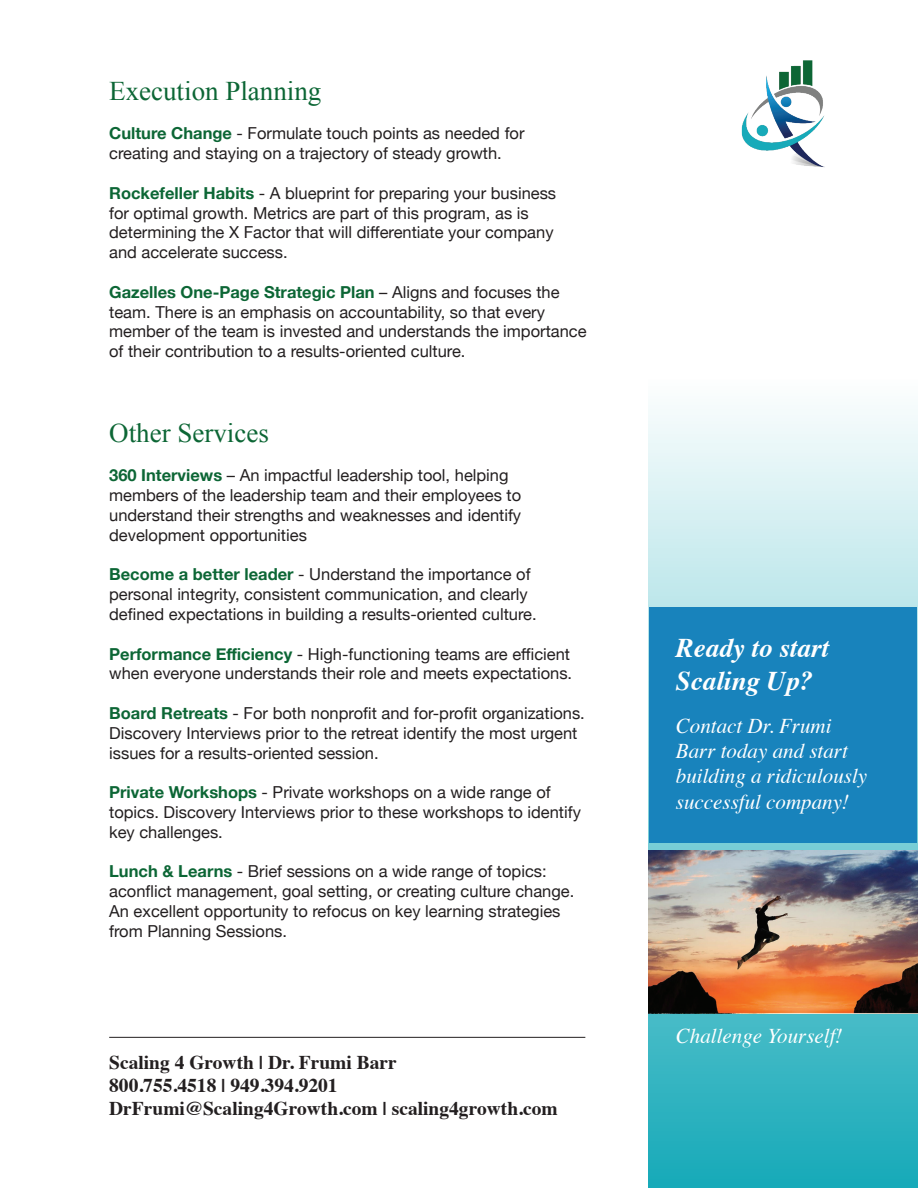
<style>
.page{position:relative;width:918px;height:1188px;background:#fff}
.page>*{position:absolute;margin:0;border:0;box-sizing:border-box;transform-origin:0 0}
.t1{font:27px "Times New Roman";color:#0c6635}
.t2{font:italic 700 27px/32.4px "Times";color:#fff}
.t3{font:italic 21px/25.2px "Times";color:#fff}
.t4{font:700 19.5px/23.4px "Times";color:#231f20}
.t5{font:16.5px/19.8px "Helvetica Neue";color:#231f20}
.s1{font-weight:700;color:#0c6635}
</style>
<div class="page">
<svg style="left:649px;top:409px;width:269px;height:779px;background:#88d3da"></svg>
<div style="left:649px;top:607px;width:267px;height:236px;background:#1883bc"></div>
<img style="left:741px;top:60px;width:84px;height:108px">
<hr style="left:109px;top:1037px;width:476px;height:1px;background:#231f20">
<img style="left:649px;top:850px;width:269px;height:164px">
<h1 class="t1" style="left:109px;top:73px;width:214px">Execution Planning</h1>
<p class="t5" style="left:109px;top:125px;width:417px"><span class="s1">Culture Change</span> - Formulate touch points as needed for creating and staying on a trajectory of steady growth.</p>
<p class="t5" style="left:109px;top:184px;width:449px"><span class="s1">Rockefeller Habits</span> - A blueprint for preparing your business for optimal growth. Metrics are part of this program, as is determining the X Factor that will differentiate your company and accelerate success.</p>
<p class="t5" style="left:109px;top:283px;width:479px"><span class="s1">Gazelles One-Page Strategic Plan</span> – Aligns and focuses the team. There is an emphasis on accountability, so that every member of the team is invested and understands the importance of their contribution to a results-oriented culture.</p>
<h1 class="t1" style="left:109px;top:415px;width:161px">Other Services</h1>
<p class="t5" style="left:109px;top:467px;width:414px"><span class="s1">360 Interviews</span> – An impactful leadership tool, helping members of the leadership team and their employees to understand their strengths and weaknesses and identify development opportunities</p>
<p class="t5" style="left:109px;top:566px;width:429px"><span class="s1">Become a better leader</span> - Understand the importance of personal integrity, consistent communication, and clearly defined expectations in building a results-oriented culture.</p>
<p class="t5" style="left:109px;top:645px;width:465px"><span class="s1">Performance Efficiency</span> - High-functioning teams are efficient when everyone understands their role and meets expectations.</p>
<p class="t5" style="left:109px;top:704px;width:477px"><span class="s1">Board Retreats</span> - For both nonprofit and for-profit organizations.<br>Discovery Interviews prior to the retreat identify the most urgent issues for a results-oriented session.</p>
<p class="t5" style="left:109px;top:783px;width:473px"><span class="s1">Private Workshops</span> - Private workshops on a wide range of topics. Discovery Interviews prior to these workshops to identify key challenges.</p>
<p class="t5" style="left:109px;top:863px;width:467px"><span class="s1">Lunch &amp; Learns</span> - Brief sessions on a wide range of topics: aconflict management, goal setting, or creating culture change.<br>An excellent opportunity to refocus on key learning strategies from Planning Sessions.</p>
<p class="t4" style="left:109px;top:1048px;width:450px">Scaling 4 Growth | Dr. Frumi Barr<br>800.755.4518 | 949.394.9201<br>DrFrumi@Scaling4Growth.com | scaling4growth.com</p>
<h1 class="t2" style="left:676px;top:630px;width:155px">Ready to start<br>Scaling Up?</h1>
<p class="t3" style="left:676px;top:712px;width:193px">Contact Dr. Frumi<br>Barr today and start building a ridiculously successful company!</p>
<p class="t3" style="left:676px;top:1022px;width:168px">Challenge Yourself!</p>
</div>
